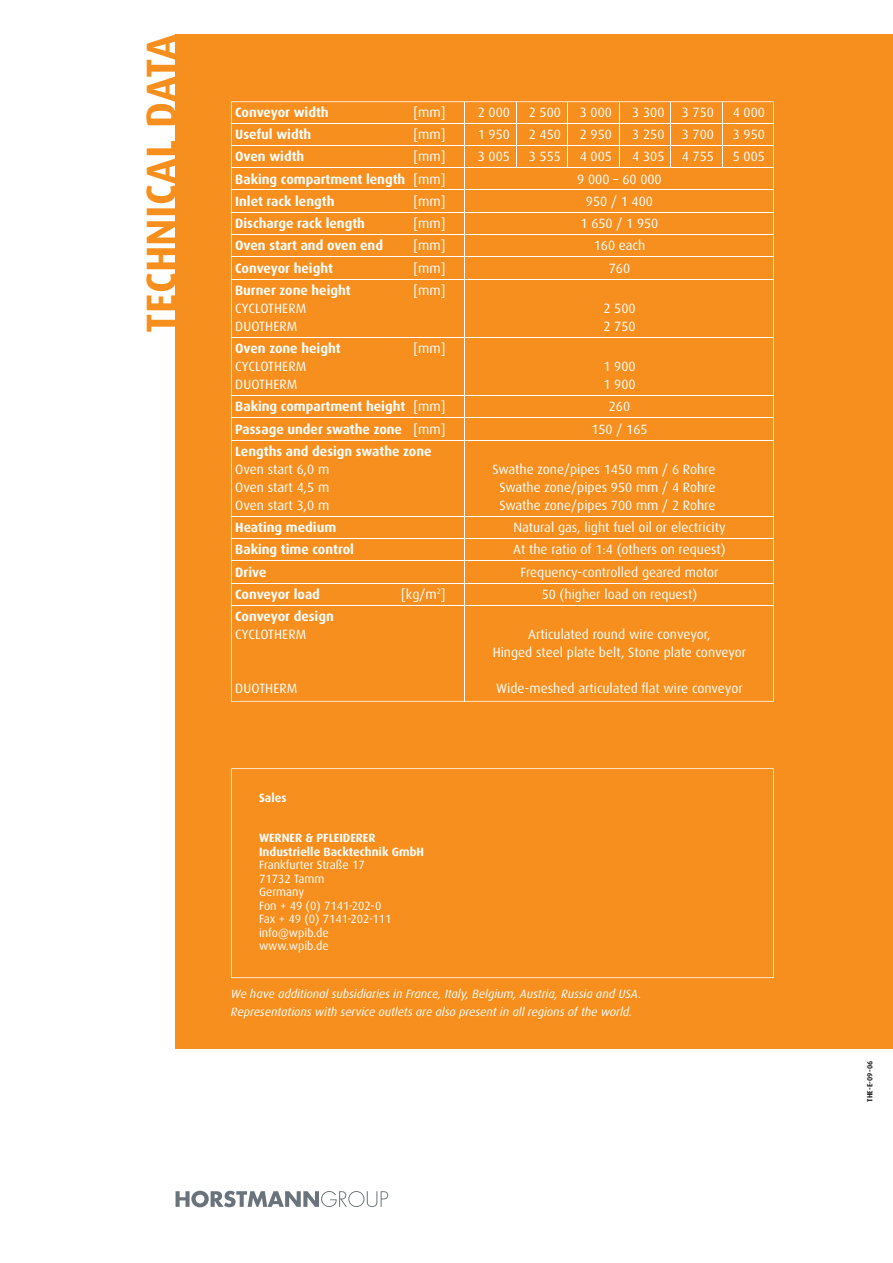
<style>
.page{position:relative;width:893px;height:1263px;background:#fff}
.page>*{position:absolute;margin:0;border:0;box-sizing:border-box;transform-origin:0 0}
.t1{font:700 42px "Dax Pro";letter-spacing:.01em;color:#f78f1e}
.t2{font:13.5px/18px "Dax Pro";color:#fff;text-align:center}
.t3{font:700 13.5px "Dax Pro";color:#fff}
.t4{font:italic 12px/18px "Dax Pro";letter-spacing:-.005em;color:#fff}
.t5{font:12px/13.5px "Dax Pro";color:#fff}
.t6{font:700 12px/13.5px "Dax Pro";color:#fff}
.t7{font:700 7.5px "Dax Pro";color:#231f20}
.s1{font-weight:400}
</style>
<div class="page">
<div style="left:176px;top:34px;width:717px;height:1014px;background:#f78f1e"></div>
<svg style="left:231px;top:768px;width:543px;height:210px"></svg>
<svg style="left:176px;top:1191px;width:212px;height:16px"></svg>
<svg style="left:231px;top:101px;width:543px;height:601px"></svg>
<hr style="left:464px;top:102px;width:1px;height:599px;background:#fff">
<h1 class="t1" style="left:141px;top:333px;width:300px;rotate:-90deg">TECHNICAL DATA</h1>
<p class="t3" style="left:235px;top:106px;width:95px">Conveyor width</p>
<p class="t2" style="left:414px;top:104px;width:33px">[mm]</p>
<p class="t2" style="left:478px;top:104px;width:34px">2 000</p>
<p class="t2" style="left:529px;top:104px;width:34px">2 500</p>
<p class="t2" style="left:580px;top:104px;width:34px">3 000</p>
<p class="t2" style="left:632px;top:104px;width:34px">3 300</p>
<p class="t2" style="left:682px;top:104px;width:34px">3 750</p>
<p class="t2" style="left:733px;top:104px;width:34px">4 000</p>
<p class="t3" style="left:235px;top:128px;width:78px">Useful width</p>
<p class="t2" style="left:414px;top:126px;width:33px">[mm]</p>
<p class="t2" style="left:478px;top:126px;width:34px">1 950</p>
<p class="t2" style="left:529px;top:126px;width:34px">2 450</p>
<p class="t2" style="left:580px;top:126px;width:34px">2 950</p>
<p class="t2" style="left:632px;top:126px;width:34px">3 250</p>
<p class="t2" style="left:682px;top:126px;width:34px">3 700</p>
<p class="t2" style="left:733px;top:126px;width:34px">3 950</p>
<p class="t3" style="left:235px;top:150px;width:71px">Oven width</p>
<p class="t2" style="left:414px;top:148px;width:33px">[mm]</p>
<p class="t2" style="left:478px;top:148px;width:34px">3 005</p>
<p class="t2" style="left:529px;top:148px;width:34px">3 555</p>
<p class="t2" style="left:580px;top:148px;width:34px">4 005</p>
<p class="t2" style="left:632px;top:148px;width:34px">4 305</p>
<p class="t2" style="left:682px;top:148px;width:34px">4 755</p>
<p class="t2" style="left:733px;top:148px;width:34px">5 005</p>
<p class="t3" style="left:235px;top:172px;width:212px">Baking compartment length <span class="s1">[mm]</span></p>
<p class="t2" style="left:577px;top:171px;width:86px">9 000 – 60 000</p>
<p class="t3" style="left:235px;top:195px;width:101px">Inlet rack length</p>
<p class="t2" style="left:414px;top:193px;width:33px">[mm]</p>
<p class="t2" style="left:586px;top:193px;width:69px">950 / 1 400</p>
<p class="t3" style="left:235px;top:217px;width:131px">Discharge rack length</p>
<p class="t2" style="left:414px;top:215px;width:33px">[mm]</p>
<p class="t2" style="left:580px;top:215px;width:79px">1 650 / 1 950</p>
<p class="t3" style="left:235px;top:239px;width:149px">Oven start and oven end</p>
<p class="t2" style="left:414px;top:237px;width:33px">[mm]</p>
<p class="t2" style="left:594px;top:237px;width:53px">160 each</p>
<p class="t3" style="left:235px;top:261px;width:99px">Conveyor height</p>
<p class="t2" style="left:414px;top:260px;width:33px">[mm]</p>
<p class="t2" style="left:609px;top:260px;width:23px">760</p>
<p class="t3" style="left:235px;top:284px;width:117px">Burner zone height</p>
<p class="t2" style="left:414px;top:282px;width:33px">[mm]</p>
<p class="t2" style="left:235px;top:300px;width:73px">CYCLOTHERM</p>
<p class="t2" style="left:603px;top:300px;width:34px">2 500</p>
<p class="t2" style="left:235px;top:318px;width:64px">DUOTHERM</p>
<p class="t2" style="left:603px;top:318px;width:34px">2 750</p>
<p class="t3" style="left:235px;top:342px;width:107px">Oven zone height</p>
<p class="t2" style="left:414px;top:340px;width:33px">[mm]</p>
<p class="t2" style="left:235px;top:358px;width:73px">CYCLOTHERM</p>
<p class="t2" style="left:603px;top:358px;width:34px">1 900</p>
<p class="t2" style="left:235px;top:376px;width:64px">DUOTHERM</p>
<p class="t2" style="left:603px;top:376px;width:34px">1 900</p>
<p class="t3" style="left:235px;top:400px;width:212px">Baking compartment height <span class="s1">[mm]</span></p>
<p class="t2" style="left:609px;top:398px;width:23px">260</p>
<p class="t3" style="left:235px;top:422px;width:212px">Passage under swathe zone <span class="s1">[mm]</span></p>
<p class="t2" style="left:591px;top:421px;width:58px">150 / 165</p>
<p class="t3" style="left:235px;top:445px;width:198px">Lengths and design swathe zone</p>
<p class="t2" style="left:235px;top:461px;width:96px">Oven start 6,0 m</p>
<p class="t2" style="left:492px;top:461px;width:225px">Swathe zone/pipes 1450 mm / 6 Rohre</p>
<p class="t2" style="left:235px;top:479px;width:96px">Oven start 4,5 m</p>
<p class="t2" style="left:500px;top:479px;width:217px">Swathe zone/pipes 950 mm / 4 Rohre</p>
<p class="t2" style="left:235px;top:497px;width:96px">Oven start 3,0 m</p>
<p class="t2" style="left:500px;top:497px;width:217px">Swathe zone/pipes 700 mm / 2 Rohre</p>
<p class="t3" style="left:235px;top:521px;width:103px">Heating medium</p>
<p class="t2" style="left:513px;top:519px;width:214px">Natural gas, light fuel oil or electricity</p>
<p class="t3" style="left:235px;top:543px;width:120px">Baking time control</p>
<p class="t2" style="left:513px;top:541px;width:214px">At the ratio of 1:4 (others on request)</p>
<p class="t3" style="left:235px;top:565px;width:33px">Drive</p>
<p class="t2" style="left:520px;top:564px;width:200px">Frequency-controlled geared motor</p>
<p class="t3" style="left:235px;top:588px;width:86px">Conveyor load</p>
<p class="t2" style="left:401px;top:586px;width:46px">[kg/m<sup>2</sup>]</p>
<p class="t2" style="left:542px;top:586px;width:157px">50 (higher load on request)</p>
<p class="t3" style="left:235px;top:610px;width:100px">Conveyor design</p>
<p class="t2" style="left:235px;top:626px;width:73px">CYCLOTHERM</p>
<p class="t2" style="left:493px;top:626px;width:255px">Articulated round wire conveyor,<br>Hinged steel plate belt, Stone plate conveyor</p>
<p class="t2" style="left:235px;top:680px;width:64px">DUOTHERM</p>
<p class="t2" style="left:496px;top:680px;width:248px">Wide-meshed articulated flat wire conveyor</p>
<p class="t6" style="left:259px;top:792px;width:29px">Sales</p>
<p class="t6" style="left:259px;top:832px;width:167px">WERNER &amp; PFLEIDERER<br>Industrielle Backtechnik GmbH</p>
<p class="t5" style="left:259px;top:859px;width:134px">Frankfurter Straße 17<br>71732 Tamm<br>Germany<br>Fon + 49 (0) 7141-202-0<br>Fax + 49 (0) 7141-202-111 info@wpib.de www.wpib.de</p>
<p class="t4" style="left:231px;top:985px;width:412px">We have additional subsidiaries in France, Italy, Belgium, Austria, Russia and USA.<br>Representations with service outlets are also present in all regions of the world.</p>
<p class="t7" style="left:866px;top:1102px;width:43px;rotate:-90deg">THE-E-09-06</p>
</div>
